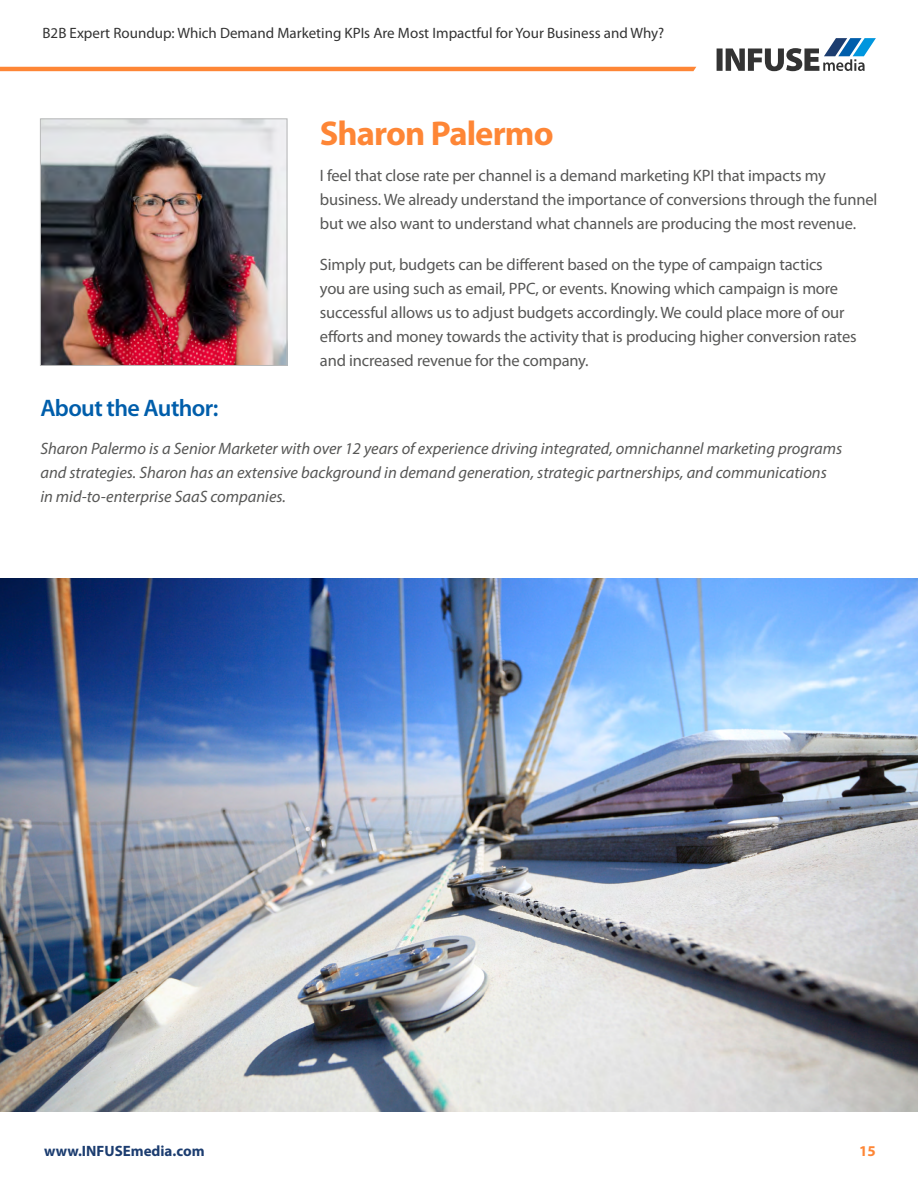
<style>
.page{position:relative;width:918px;height:1188px;background:#fff}
.page>*{position:absolute;margin:0;border:0;box-sizing:border-box;transform-origin:0 0}
.t1{font:700 34.5px "Myriad Pro";letter-spacing:-.025em;color:#fe8636}
.t2{font:600 24px "Myriad Pro";letter-spacing:-.025em;color:#005eab}
.t3{font:16.5px/24px "Myriad Pro";letter-spacing:-.01em;color:#575756}
.t4{font:italic 16.5px/24px "Myriad Pro";color:#575756}
.t5{font:15px "Myriad Pro";color:#333}
.t6{font:700 15px "Myriad Pro";color:#1c3d70}
.t7{font:700 15px "Myriad Pro";color:#fe8636}
</style>
<div class="page">
<svg style="left:717px;top:38px;width:159px;height:33px"></svg>
<hr style="left:0;top:67px;width:696px;height:4px;background:#fe8636">
<img style="left:42px;top:121px;width:243px;height:243px">
<div style="left:40px;top:119px;width:247px;height:247px;border:1px solid #b7b8b8"></div>
<img style="left:0;top:578px;width:918px;height:533px">
<p class="t5" style="left:43px;top:24px;width:623px">B2B Expert Roundup: Which Demand Marketing KPIs Are Most Impactful for Your Business and Why?</p>
<h1 class="t1" style="left:320px;top:111px;width:235px">Sharon Palermo</h1>
<h2 class="t2" style="left:40px;top:393px;width:180px">About the Author:</h2>
<p class="t3" style="left:320px;top:163px;width:559px">I feel that close rate per channel is a demand marketing KPI that impacts my business. We already understand the importance of conversions through the funnel but we also want to understand what channels are producing the most revenue.</p>
<p class="t3" style="left:320px;top:253px;width:538px">Simply put, budgets can be different based on the type of campaign tactics<br>you are using such as email, PPC, or events. Knowing which campaign is more successful allows us to adjust budgets accordingly. We could place more of our efforts and money towards the activity that is producing higher conversion rates and increased revenue for the company.</p>
<p class="t4" style="left:40px;top:436px;width:803px">Sharon Palermo is a Senior Marketer with over 12 years of experience driving integrated, omnichannel marketing programs and strategies. Sharon has an extensive background in demand generation, strategic partnerships, and communications in mid-to-enterprise SaaS companies.</p>
<p class="t6" style="left:44px;top:1141px;width:162px">www.INFUSEmedia.com</p>
<p class="t7" style="left:859px;top:1141px;width:18px">15</p>
</div>
